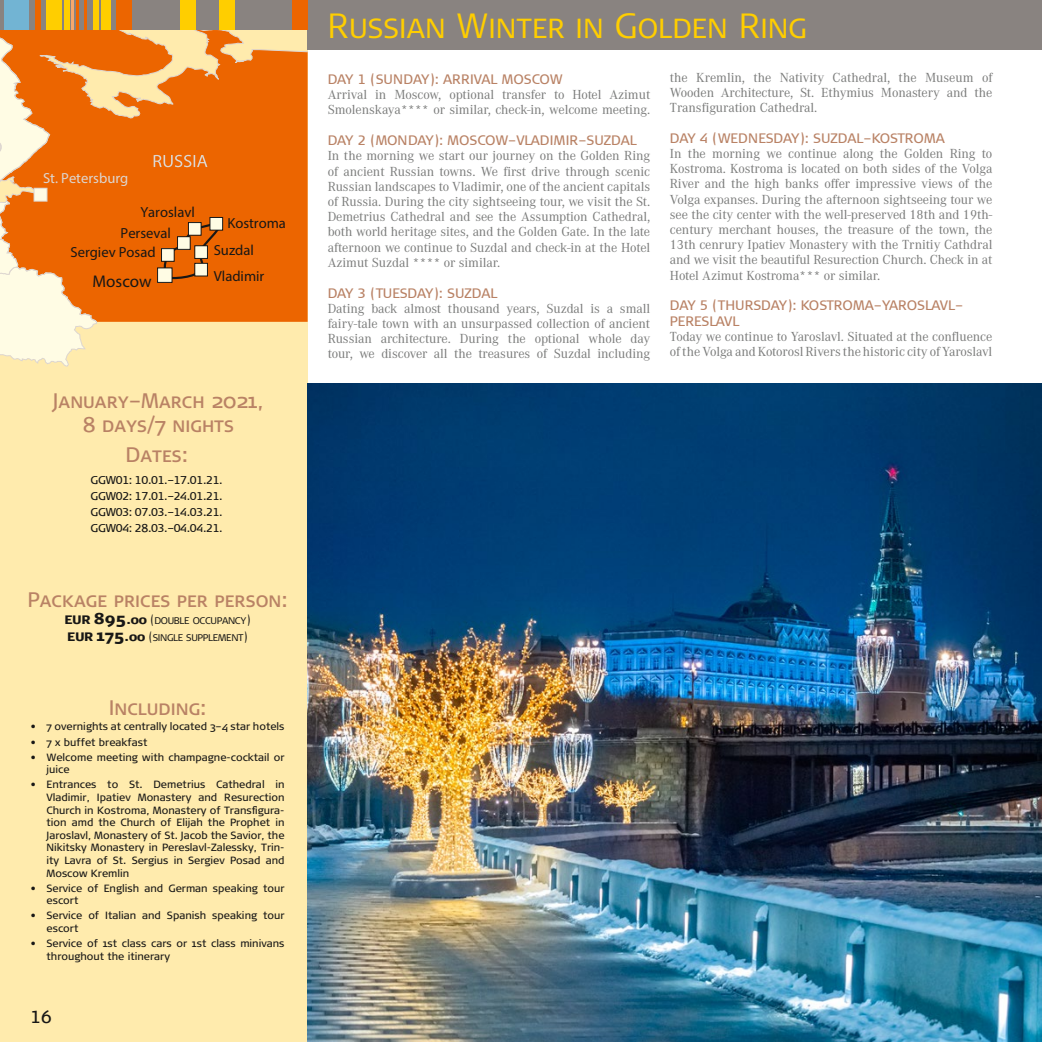
<style>
.page{position:relative;width:1042px;height:1042px;background:#fff}
.page>*{position:absolute;margin:0;border:0;box-sizing:border-box;transform-origin:0 0}
.t1{font:300 35px "Signa Caps";color:#ffce00}
.t2{font:21px/24.5px "Signa Caps";color:#b98265;text-align:center}
.t3{font:17.5px "Signa Column";color:#181716}
.t4{font:16.97px "Helvetica";color:#181716}
.t5{font:14.53px/21px "Helvetica";color:#181716}
.t6{font:14.53px "Helvetica";color:#ddd6d0}
.t7{font:13.65px/15.2px "Corporate A";letter-spacing:-.005em;color:#7a7b7a;text-align:justify}
.t8{font:13.65px/15.4px "Signa Column";color:#b98265}
.t9{font:13.65px "Signa Column";letter-spacing:-.02em;color:#b98265}
.t10{font:300 12.25px/17.2px "Signa Caps";letter-spacing:-.03em;color:#181716}
.t11{font:11.38px/16.1px "Signa Column";letter-spacing:-.03em;color:#181716;text-align:justify}
.t12{font:10.5px/12.6px "Signa Normal";color:#181716}
.s1{font-family:"Signa Normal";font-weight:900}
.s2{font-family:"Signa Normal";font-weight:900;font-size:15.75px}
</style>
<div class="page">
<div style="left:0;top:0;width:308px;height:1042px;background:#ffebad"></div>
<svg style="left:98px;top:29px;width:210px;height:293px;background:#ed7414"></svg>
<svg style="left:160px;top:222px;width:68px;height:58px;background:#e06001"></svg>
<div style="left:158px;top:268px;width:14px;height:14px;background:#fffce4"></div>
<div style="left:157px;top:267px;width:15px;height:16px;border:1px solid #181716"></div>
<div style="left:195px;top:263px;width:12px;height:13px;background:#fffce4"></div>
<div style="left:194px;top:263px;width:14px;height:13px;border:1px solid #181716"></div>
<div style="left:195px;top:246px;width:12px;height:12px;background:#fffce4"></div>
<div style="left:194px;top:245px;width:14px;height:14px;border:1px solid #181716"></div>
<div style="left:210px;top:217px;width:13px;height:13px;background:#fffce4"></div>
<div style="left:209px;top:217px;width:14px;height:14px;border:1px solid #181716"></div>
<div style="left:188px;top:223px;width:13px;height:12px;background:#fffce4"></div>
<div style="left:188px;top:222px;width:14px;height:14px;border:1px solid #181716"></div>
<div style="left:177px;top:237px;width:13px;height:12px;background:#fffce4"></div>
<div style="left:177px;top:236px;width:14px;height:14px;border:1px solid #181716"></div>
<div style="left:161px;top:249px;width:13px;height:12px;background:#fffce4"></div>
<div style="left:161px;top:248px;width:14px;height:14px;border:1px solid #181716"></div>
<svg style="left:154px;top:155px;width:53px;height:12px"></svg>
<svg style="left:0;top:29px;width:98px;height:338px;background:#f29f57"></svg>
<img style="left:308px;top:384px;width:734px;height:658px">
<div style="left:308px;top:0;width:734px;height:50px;background:#898380"></div>
<div style="left:0;top:0;width:308px;height:29px;background:#898380"></div>
<div style="left:180px;top:0;width:16px;height:29px;background:#ffce00"></div>
<div style="left:4px;top:0;width:25px;height:29px;background:#72b4d3"></div>
<div style="left:36px;top:0;width:5px;height:29px;background:#ec6500"></div>
<div style="left:46px;top:0;width:16px;height:29px;background:#ffce00"></div>
<div style="left:64px;top:0;width:5px;height:29px;background:#ffce00"></div>
<hr style="left:76px;top:0;width:3px;height:29px;background:#ec6500">
<hr style="left:71px;top:0;width:3px;height:29px;background:#f6a86d">
<div style="left:101px;top:0;width:9px;height:29px;background:#ffce00"></div>
<div style="left:94px;top:0;width:5px;height:29px;background:#ffce00"></div>
<hr style="left:84px;top:0;width:3px;height:29px;background:#ec6500">
<div style="left:116px;top:0;width:16px;height:29px;background:#ec6500"></div>
<div style="left:219px;top:0;width:16px;height:29px;background:#ffce00"></div>
<div style="left:292px;top:0;width:16px;height:29px;background:#ec6500"></div>
<p class="t6" style="left:43px;top:169px;width:87px">St. Petersburg</p>
<p class="t5" style="left:121px;top:202px;width:76px;text-indent:20px">Yaroslavl<br>Perseval</p>
<p class="t5" style="left:71px;top:242px;width:87px">Sergiev Posad</p>
<p class="t4" style="left:93px;top:271px;width:61px">Moscow</p>
<p class="t5" style="left:227px;top:213px;width:60px">Kostroma</p>
<p class="t5" style="left:214px;top:239px;width:42px">Suzdal</p>
<p class="t5" style="left:214px;top:266px;width:52px">Vladimir</p>
<h2 class="t2" style="left:53px;top:388px;width:213px">January–March 2021,<br>8 days/7 nights</h2>
<h2 class="t2" style="left:125px;top:442px;width:64px">Dates:</h2>
<p class="t11" style="left:91px;top:472px;width:134px">GGW01: 10.01.–17.01.21.<br>GGW02: 17.01.–24.01.21.<br>GGW03: 07.03.–14.03.21.<br>GGW04: 28.03.–04.04.21.</p>
<h2 class="t2" style="left:28px;top:587px;width:262px">Package prices per person:</h2>
<p class="t10" style="left:64px;top:611px;width:188px"><span class="s1">EUR</span> <span class="s2">895</span><span class="s1">.00</span> (double occupancy)<br><span class="s1">EUR</span> <span class="s2">175</span><span class="s1">.00</span> (single supplement)</p>
<h2 class="t2" style="left:109px;top:696px;width:99px">Including:</h2>
<p class="t12" style="left:31px;top:720px;width:255px">• 7 overnights at centrally located 3–4 star hotels</p>
<p class="t12" style="left:31px;top:735px;width:118px">• 7 x buffet breakfast</p>
<p class="t12" style="left:47px;top:750px;width:239px;text-indent:-16px">• Welcome meeting with champagne-cocktail or juice</p>
<p class="t12" style="left:47px;top:778px;width:240px;text-align:justify;text-indent:-16px">• Entrances to St. Demetrius Cathedral in Vladimir, Ipatiev Monastery and Resurection Church in Kostroma, Monastery of Transfigura&shy;tion amd the Church of Elijah the Prophet in Jaroslavl, Monastery of St. Jacob the Savior, the Nikitsky Monastery in Pereslavl-Zalessky, Trin&shy;ity Lavra of St. Sergius in Sergiev Posad and Moscow Kremlin</p>
<p class="t12" style="left:47px;top:881px;width:239px;text-indent:-16px">• Service of English and German speaking tour escort</p>
<p class="t12" style="left:47px;top:909px;width:239px;text-indent:-16px">• Service of Italian and Spanish speaking tour escort</p>
<p class="t12" style="left:47px;top:937px;width:239px;text-indent:-16px">• Service of 1st class cars or 1st class minivans throughout the itinerary</p>
<p class="t3" style="left:31px;top:1007px;width:23px">16</p>
<h1 class="t1" style="left:328px;top:6px;width:481px">Russian Winter in Golden Ring</h1>
<p class="t8" style="left:328px;top:72px;width:236px">DAY 1 (SUNDAY): ARRIVAL MOSCOW</p>
<p class="t7" style="left:328px;top:87px;width:324px">Arrival in Moscow, optional transfer to Hotel Azimut<br>Smolenskaya**** or similar, check-in, welcome meeting.</p>
<p class="t8" style="left:328px;top:133px;width:311px">DAY 2 (MONDAY): MOSCOW–VLADIMIR–SUZDAL</p>
<p class="t7" style="left:328px;top:148px;width:324px">In the morning we start our journey on the Golden Ring of ancient Russian towns. We first drive through scenic Russian landscapes to Vladimir, one of the ancient capitals of Russia. During the city sightseeing tour, we visit the St.<br>Demetrius Cathedral and see the Assumption Cathedral, both world heritage sites, and the Golden Gate. In the late afternoon we continue to Suzdal and check-in at the Hotel Azimut Suzdal **** or similar.</p>
<p class="t9" style="left:328px;top:285px;width:171px">DAY 3 (TUESDAY): SUZDAL</p>
<p class="t7" style="left:328px;top:300px;width:324px">Dating back almost thousand years, Suzdal is a small fairy-tale town with an unsurpassed collection of ancient Russian architecture. During the optional whole day tour, we discover all the treasures of Suzdal including</p>
<p class="t7" style="left:670px;top:69px;width:324px">the Kremlin, the Nativity Cathedral, the Museum of Wooden Architecture, St. Ethymius Monastery and the Transfiguration Cathedral.</p>
<p class="t8" style="left:670px;top:130px;width:276px">DAY 4 (WEDNESDAY): SUZDAL–KOSTROMA</p>
<p class="t7" style="left:670px;top:145px;width:324px">In the morning we continue along the Golden Ring to Kostroma. Kostroma is located on both sides of the Volga River and the high banks offer impressive views of the Volga expanses. During the afternoon sightseeing tour we see the city center with the well-preserved 18th and 19th&shy;century merchant houses, the treasure of the town, the 13th cenrury Ipatiev Monastery with the Trnitiy Cathdral and we visit the beautiful Resurection Church. Check in at Hotel Azimut Kostroma*** or similar.</p>
<p class="t8" style="left:670px;top:298px;width:295px">DAY 5 (THURSDAY): KOSTROMA–YAROSLAVL–<br>PERESLAVL</p>
<p class="t7" style="left:670px;top:328px;width:324px">Today we continue to Yaroslavl. Situated at the confluence of the Volga and Kotorosl Rivers the historic city of Yaroslavl</p>
</div>
